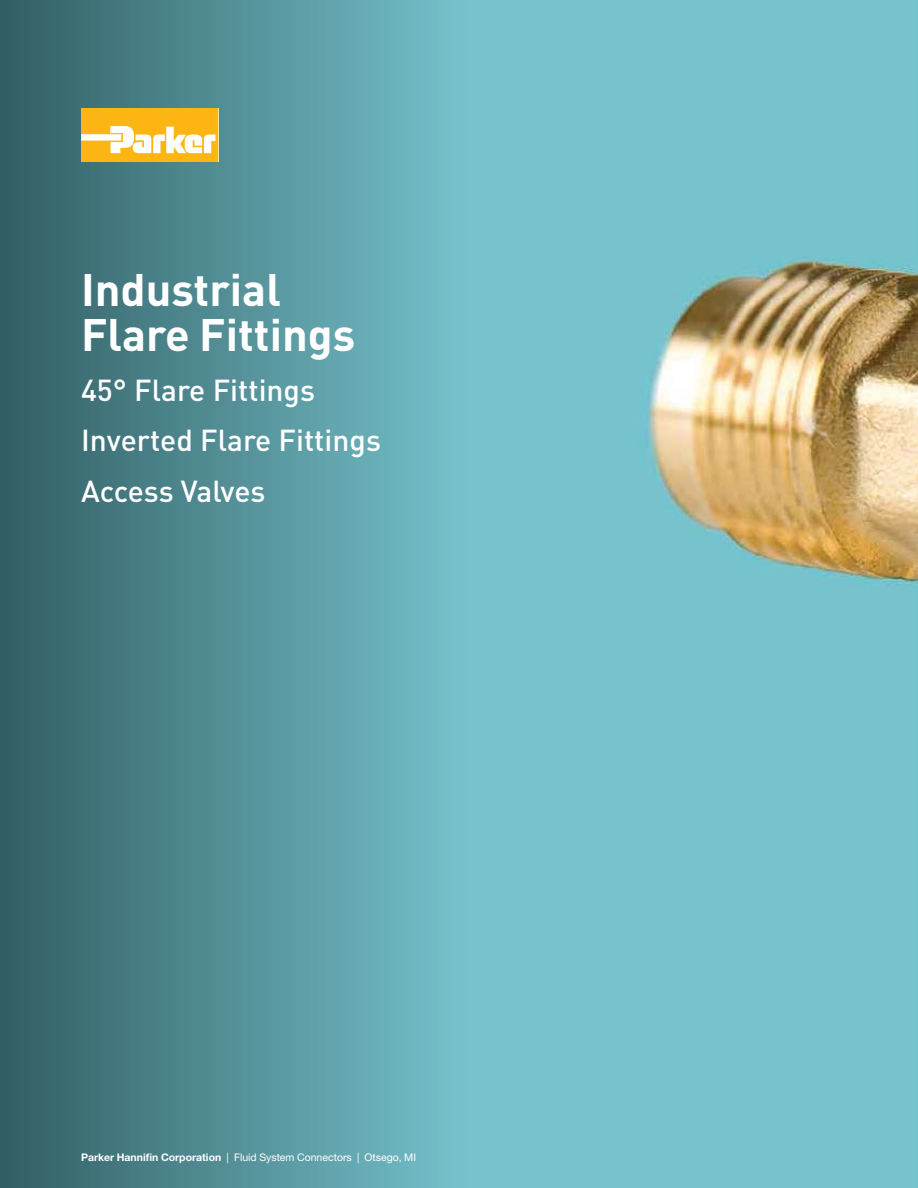
<style>
.page{position:relative;width:918px;height:1188px;background:#fff}
.page>*{position:absolute;margin:0;border:0;box-sizing:border-box;transform-origin:0 0}
.t1{font:700 45px/45px "DINOT";color:#fff}
.t2{font:500 30px/50.2px "DINOT";color:#fff}
.t3{font:10.5px "Helvetica Neue LT Std";color:#fff}
.s1{font-weight:700}
</style>
<div class="page">
<img style="left:469px;top:0;width:449px;height:1188px">
<img style="left:0;top:0;width:469px;height:1188px">
<svg style="left:81px;top:108px;width:137px;height:54px"></svg>
<h1 class="t1" style="left:81px;top:271px;width:276px">Industrial<br>Flare Fittings</h1>
<h2 class="t2" style="left:81px;top:368px;width:301px">45° Flare Fittings<br>Inverted Flare Fittings<br>Access Valves</h2>
<p class="t3" style="left:81px;top:1153px;width:337px"><span class="s1">Parker Hannifin Corporation</span> | Fluid System Connectors | Otsego, MI</p>
</div>
